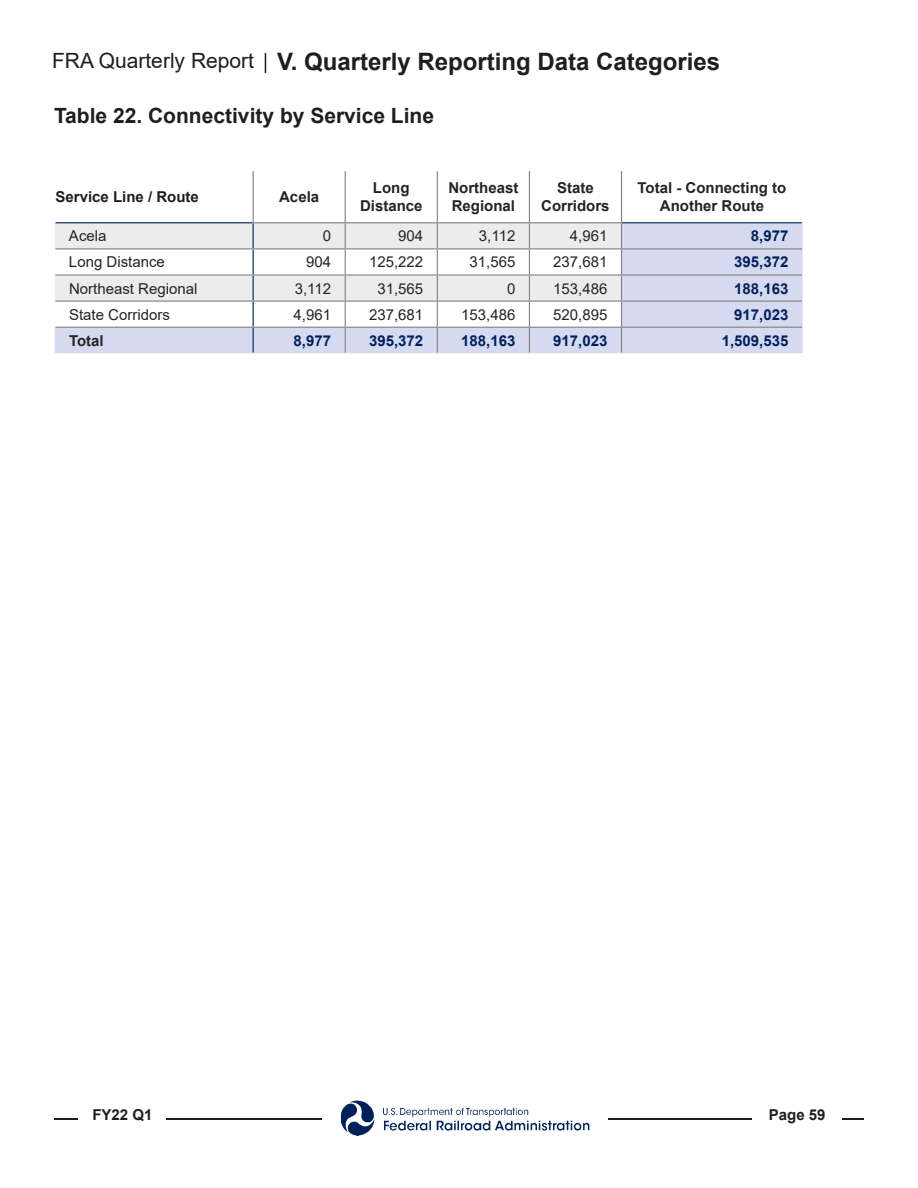
<style>
.page{position:relative;width:918px;height:1188px;background:#fff}
.page>*{position:absolute;margin:0;border:0;box-sizing:border-box;transform-origin:0 0}
.t1{font:700 24px "Arial";color:#1d1e1f}
.t2{font:700 21px "Arial";color:#1d1e1f}
.t3{font:15px "Arial";color:#252423}
.t4{font:700 15px/18px "Arial";color:#252423;text-align:center}
.t5{font:700 15px "Arial";color:#00205b}
.t6{font:700 15px "Arial";color:#1d1e1f}
.t7{font:15px "Arial MT2";color:#252423}
.s1{font-weight:400;font-size:21px}
</style>
<div class="page">
<hr style="left:54px;top:1118px;width:810px;height:2px;background:#1d1e1f">
<div style="left:79px;top:1109px;width:87px;height:22px;background:#fff"></div>
<div style="left:323px;top:1080px;width:285px;height:73px;background:#fff"></div>
<img style="left:341px;top:1101px;width:249px;height:35px">
<div style="left:753px;top:1109px;width:89px;height:22px;background:#fff"></div>
<svg style="left:265px;top:53px;width:1px;height:20px"></svg>
<svg style="left:55px;top:223px;width:748px;height:130px"></svg>
<hr style="left:253px;top:171px;width:1px;height:51px;background:#808080">
<hr style="left:345px;top:171px;width:1px;height:51px;background:#808080">
<hr style="left:437px;top:171px;width:1px;height:51px;background:#808080">
<hr style="left:529px;top:171px;width:1px;height:51px;background:#808080">
<hr style="left:621px;top:171px;width:1px;height:51px;background:#808080">
<hr style="left:56px;top:222px;width:197px;height:1px;background:#00205b">
<hr style="left:253px;top:222px;width:92px;height:1px;background:#808080">
<hr style="left:345px;top:222px;width:92px;height:1px;background:#808080">
<hr style="left:437px;top:222px;width:92px;height:1px;background:#808080">
<hr style="left:529px;top:222px;width:93px;height:1px;background:#808080">
<hr style="left:622px;top:222px;width:180px;height:1px;background:#00205b">
<svg style="left:253px;top:223px;width:1px;height:130px"></svg>
<hr style="left:56px;top:248px;width:197px;height:1px;background:#808080">
<hr style="left:253px;top:248px;width:92px;height:1px;background:#808080">
<hr style="left:345px;top:248px;width:92px;height:1px;background:#808080">
<hr style="left:437px;top:248px;width:92px;height:1px;background:#808080">
<hr style="left:529px;top:248px;width:93px;height:1px;background:#808080">
<hr style="left:622px;top:248px;width:180px;height:1px;background:#808080">
<hr style="left:56px;top:274px;width:197px;height:2px;background:#808080">
<hr style="left:253px;top:274px;width:92px;height:2px;background:#808080">
<hr style="left:345px;top:274px;width:92px;height:2px;background:#808080">
<hr style="left:437px;top:274px;width:92px;height:2px;background:#808080">
<hr style="left:529px;top:274px;width:93px;height:2px;background:#808080">
<hr style="left:622px;top:274px;width:180px;height:2px;background:#808080">
<hr style="left:56px;top:301px;width:197px;height:1px;background:#808080">
<hr style="left:253px;top:301px;width:92px;height:1px;background:#808080">
<hr style="left:345px;top:301px;width:92px;height:1px;background:#808080">
<hr style="left:437px;top:301px;width:92px;height:1px;background:#808080">
<hr style="left:529px;top:301px;width:93px;height:1px;background:#808080">
<hr style="left:622px;top:301px;width:180px;height:1px;background:#808080">
<hr style="left:56px;top:327px;width:197px;height:1px;background:#808080">
<hr style="left:253px;top:327px;width:92px;height:1px;background:#808080">
<hr style="left:345px;top:327px;width:92px;height:1px;background:#808080">
<hr style="left:437px;top:327px;width:92px;height:1px;background:#808080">
<hr style="left:529px;top:327px;width:93px;height:1px;background:#808080">
<hr style="left:622px;top:327px;width:180px;height:1px;background:#808080">
<svg style="left:345px;top:223px;width:1px;height:130px"></svg>
<svg style="left:437px;top:223px;width:1px;height:130px"></svg>
<svg style="left:529px;top:223px;width:1px;height:130px"></svg>
<svg style="left:621px;top:223px;width:1px;height:130px"></svg>
<h1 class="t1" style="left:52px;top:44px;width:670px"><span class="s1">FRA Quarterly Report</span> V. Quarterly Reporting Data Categories</h1>
<h2 class="t2" style="left:54px;top:101px;width:382px">Table 22. Connectivity by Service Line</h2>
<p class="t6" style="left:56px;top:186px;width:145px">Service Line / Route</p>
<p class="t4" style="left:279px;top:188px;width:42px">Acela</p>
<p class="t4" style="left:360px;top:179px;width:64px">Long<br>Distance</p>
<p class="t4" style="left:448px;top:179px;width:72px;text-align:left">Northeast<br>Regional</p>
<p class="t4" style="left:541px;top:179px;width:70px">State<br>Corridors</p>
<p class="t4" style="left:638px;top:179px;width:150px">Total - Connecting to<br>Another Route</p>
<p class="t3" style="left:69px;top:226px;width:39px">Acela</p>
<p class="t3" style="left:323px;top:226px;width:10px">0</p>
<p class="t3" style="left:398px;top:226px;width:27px">904</p>
<p class="t3" style="left:479px;top:226px;width:38px">3,112</p>
<p class="t3" style="left:570px;top:226px;width:39px">4,961</p>
<p class="t5" style="left:751px;top:225px;width:39px">8,977</p>
<p class="t3" style="left:69px;top:252px;width:97px">Long Distance</p>
<p class="t3" style="left:306px;top:252px;width:27px">904</p>
<p class="t3" style="left:369px;top:252px;width:56px">125,222</p>
<p class="t3" style="left:469px;top:252px;width:47px">31,565</p>
<p class="t3" style="left:553px;top:252px;width:56px">237,681</p>
<p class="t5" style="left:734px;top:252px;width:56px">395,372</p>
<p class="t7" style="left:69px;top:278px;width:130px">Northeast Regional</p>
<p class="t3" style="left:295px;top:278px;width:38px">3,112</p>
<p class="t3" style="left:377px;top:278px;width:47px">31,565</p>
<p class="t3" style="left:507px;top:278px;width:10px">0</p>
<p class="t3" style="left:553px;top:278px;width:56px">153,486</p>
<p class="t5" style="left:734px;top:278px;width:56px">188,163</p>
<p class="t3" style="left:69px;top:304px;width:102px">State Corridors</p>
<p class="t3" style="left:294px;top:304px;width:39px">4,961</p>
<p class="t3" style="left:369px;top:304px;width:56px">237,681</p>
<p class="t3" style="left:461px;top:304px;width:56px">153,486</p>
<p class="t3" style="left:553px;top:304px;width:56px">520,895</p>
<p class="t5" style="left:734px;top:304px;width:56px">917,023</p>
<p class="t4" style="left:69px;top:332px;width:36px">Total</p>
<p class="t5" style="left:294px;top:330px;width:39px">8,977</p>
<p class="t5" style="left:369px;top:330px;width:56px">395,372</p>
<p class="t5" style="left:461px;top:330px;width:56px">188,163</p>
<p class="t5" style="left:553px;top:330px;width:56px">917,023</p>
<p class="t5" style="left:722px;top:330px;width:68px">1,509,535</p>
<p class="t6" style="left:92px;top:1104px;width:62px">FY22 Q1</p>
<p class="t6" style="left:769px;top:1104px;width:58px">Page 59</p>
</div>
